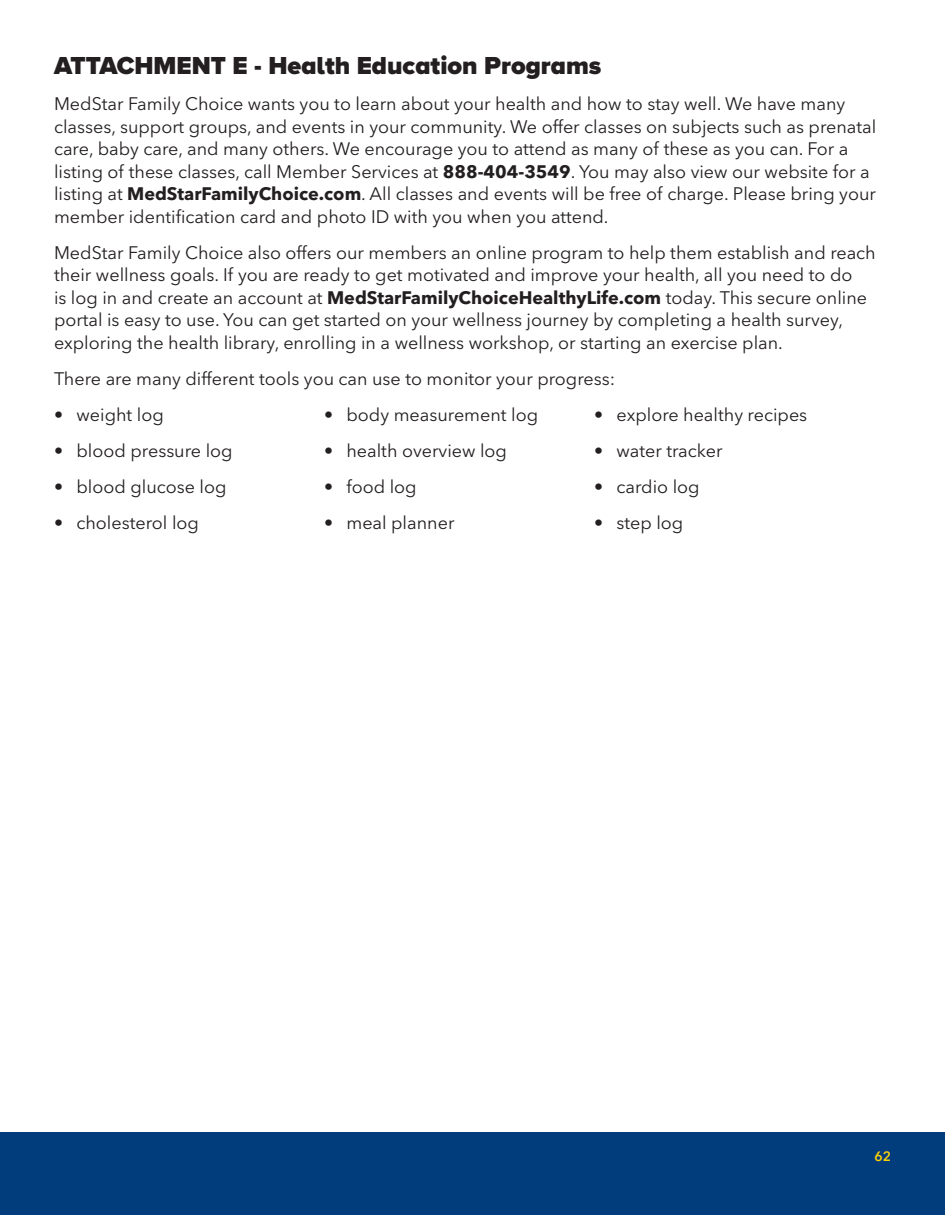
<style>
.page{position:relative;width:945px;height:1215px;background:#fff}
.page>*{position:absolute;margin:0;border:0;box-sizing:border-box;transform-origin:0 0}
.t1{font:900 25.5px "Proxima Nova A";color:#231f20}
.bullets{font:18px/22.5px "Avenir Next LT Pro";color:#231f20}
.t2{font:600 13.5px "Avenir Next LT Pro";color:#fed105}
.s1{font-weight:700}
</style>
<div class="page">
<div style="left:0;top:1132px;width:945px;height:83px;background:#013d7d"></div>
<p class="t1" style="left:54px;top:47px;width:549px">ATTACHMENT E - Health Education Programs</p>
<p class="bullets" style="left:54px;top:93px;width:824px">MedStar Family Choice wants you to learn about your health and how to stay well. We have many classes, support groups, and events in your community. We offer classes on subjects such as prenatal care, baby care, and many others. We encourage you to attend as many of these as you can. For a listing of these classes, call Member Services at <span class="s1">888-404-3549</span>. You may also view our website for a listing at <span class="s1">MedStarFamilyChoice.com</span>. All classes and events will be free of charge. Please bring your member identification card and photo ID with you when you attend.</p>
<p class="bullets" style="left:54px;top:241px;width:823px">MedStar Family Choice also offers our members an online program to help them establish and reach their wellness goals. If you are ready to get motivated and improve your health, all you need to do<br>is log in and create an account at <span class="s1">MedStarFamilyChoiceHealthyLife.com</span> today. This secure online portal is easy to use. You can get started on your wellness journey by completing a health survey, exploring the health library, enrolling in a wellness workshop, or starting an exercise plan.</p>
<p class="bullets" style="left:54px;top:367px;width:563px">There are many different tools you can use to monitor your progress:</p>
<p class="bullets" style="left:54px;top:403px;width:111px">• weight log</p>
<p class="bullets" style="left:324px;top:403px;width:216px">• body measurement log</p>
<p class="bullets" style="left:594px;top:403px;width:215px">• explore healthy recipes</p>
<p class="bullets" style="left:54px;top:439px;width:180px">• blood pressure log</p>
<p class="bullets" style="left:324px;top:439px;width:185px">• health overview log</p>
<p class="bullets" style="left:594px;top:439px;width:130px">• water tracker</p>
<p class="bullets" style="left:54px;top:475px;width:174px">• blood glucose log</p>
<p class="bullets" style="left:324px;top:475px;width:94px">• food log</p>
<p class="bullets" style="left:594px;top:475px;width:107px">• cardio log</p>
<p class="bullets" style="left:54px;top:511px;width:146px">• cholesterol log</p>
<p class="bullets" style="left:324px;top:511px;width:132px">• meal planner</p>
<p class="bullets" style="left:594px;top:511px;width:91px">• step log</p>
<p class="t2" style="left:875px;top:1148px;width:18px">62</p>
</div>
